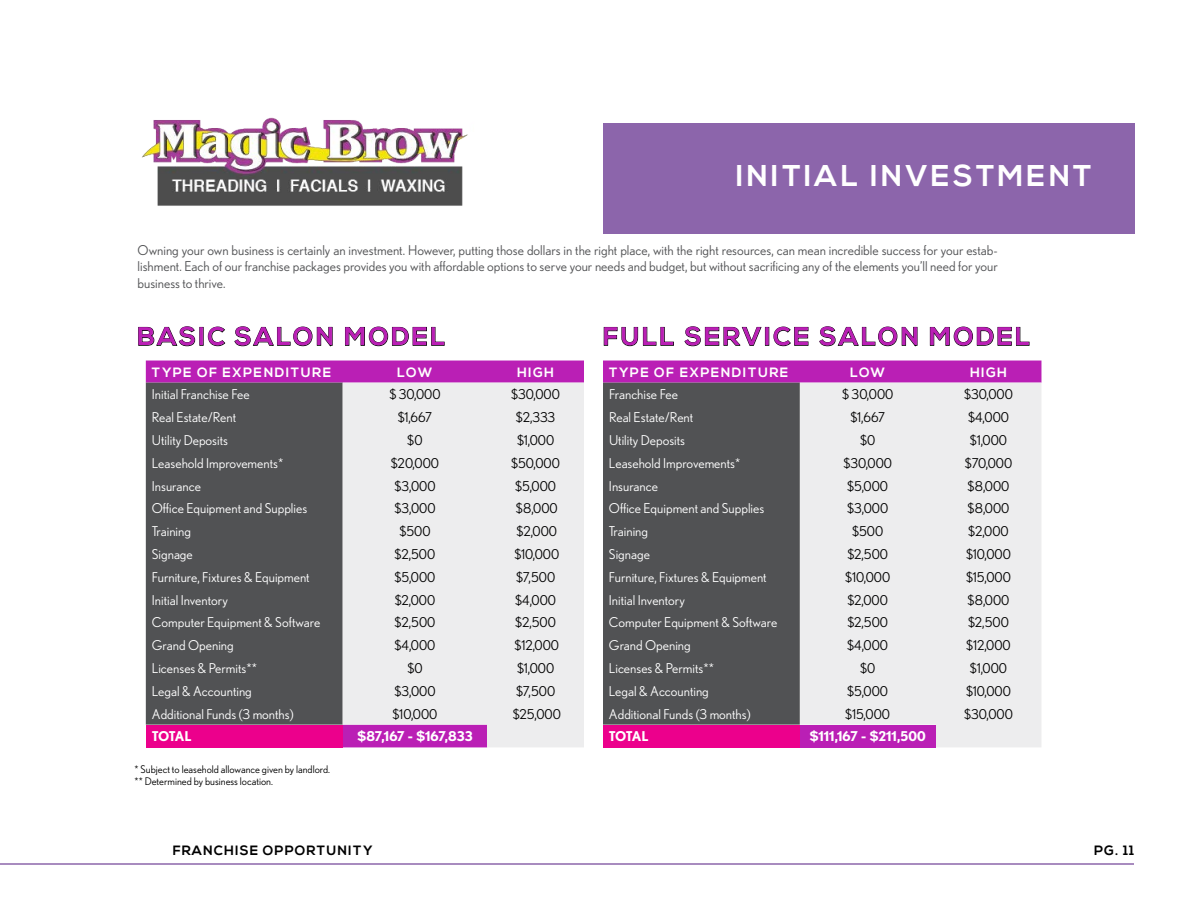
<style>
.page{position:relative;width:1188px;height:918px;background:#fff}
.page>*{position:absolute;margin:0;border:0;box-sizing:border-box;transform-origin:0 0}
.t1{font:700 30px "Nexa";letter-spacing:.1em;color:#fff}
.t2{font:700 25.5px "Nexa";letter-spacing:.1em;color:#ba1fb5}
.t3{font:13.5px "Nobel";color:#fff}
.t4{font:13.5px "Nobel";color:#000}
.t5{font:13.5px/16.2px "Nobel";color:#515254;text-align:justify}
.t6{font:700 13.5px "Nexa";letter-spacing:.1em;color:#fff}
.t7{font:700 13.5px "Nobel";color:#fff}
.t8{font:700 13.5px "Nexa";letter-spacing:.075em;color:#000}
.t9{font:10.5px/12.6px "Nobel";color:#000}
</style>
<div class="page">
<hr style="left:0;top:863px;width:1134px;height:2px;background:#8c65ab">
<div style="left:603px;top:123px;width:532px;height:110px;background:#8c65ab"></div>
<svg style="left:138px;top:326px;width:57px;height:20px"></svg>
<svg style="left:208px;top:326px;width:17px;height:20px"></svg>
<svg style="left:234px;top:326px;width:99px;height:20px"></svg>
<svg style="left:345px;top:326px;width:100px;height:20px"></svg>
<div style="left:146px;top:361px;width:438px;height:22px;background:#ba1fb5"></div>
<div style="left:146px;top:383px;width:197px;height:342px;background:#515254"></div>
<div style="left:343px;top:383px;width:241px;height:364px;background:#ededee"></div>
<div style="left:146px;top:725px;width:197px;height:22px;background:#ec008c"></div>
<svg style="left:603px;top:327px;width:71px;height:19px"></svg>
<svg style="left:684px;top:326px;width:78px;height:20px"></svg>
<div style="left:765px;top:327px;width:4px;height:18px;border:1px solid #000"></div>
<svg style="left:773px;top:326px;width:36px;height:20px"></svg>
<svg style="left:819px;top:326px;width:99px;height:20px"></svg>
<svg style="left:930px;top:326px;width:100px;height:20px"></svg>
<div style="left:603px;top:361px;width:438px;height:22px;background:#ba1fb5"></div>
<div style="left:603px;top:383px;width:197px;height:342px;background:#515254"></div>
<div style="left:800px;top:383px;width:241px;height:364px;background:#ededee"></div>
<div style="left:603px;top:725px;width:197px;height:22px;background:#ec008c"></div>
<div style="left:800px;top:725px;width:136px;height:22px;background:#ba1fb5"></div>
<img style="left:142px;top:117px;width:326px;height:89px">
<h1 class="t1" style="left:736px;top:158px;width:357px">INITIAL INVESTMENT</h1>
<p class="t5" style="left:138px;top:242px;width:862px">Owning your own business is certainly an investment. However, putting those dollars in the right place, with the right resources, can mean incredible success for your estab&shy;lishment. Each of our franchise packages provides you with affordable options to serve your needs and budget, but without sacrificing any of the elements you’ll need for your business to thrive.</p>
<h2 class="t2" style="left:138px;top:322px;width:309px">BASIC SALON MODEL</h2>
<p class="t6" style="left:152px;top:364px;width:181px">TYPE OF EXPENDITURE</p>
<p class="t6" style="left:397px;top:364px;width:37px">LOW</p>
<p class="t6" style="left:517px;top:364px;width:39px">HIGH</p>
<p class="t3" style="left:152px;top:387px;width:99px">Initial Franchise Fee</p>
<p class="t4" style="left:389px;top:387px;width:53px">$ 30,000</p>
<p class="t4" style="left:511px;top:387px;width:50px">$30,000</p>
<p class="t3" style="left:152px;top:410px;width:86px">Real Estate/Rent</p>
<p class="t4" style="left:398px;top:410px;width:36px">$1,667</p>
<p class="t4" style="left:516px;top:410px;width:41px">$2,333</p>
<p class="t3" style="left:152px;top:433px;width:78px">Utility Deposits</p>
<p class="t4" style="left:407px;top:433px;width:17px">$0</p>
<p class="t4" style="left:517px;top:433px;width:39px">$1,000</p>
<p class="t3" style="left:152px;top:455px;width:133px">Leasehold Improvements*</p>
<p class="t4" style="left:391px;top:455px;width:50px">$20,000</p>
<p class="t4" style="left:511px;top:455px;width:50px">$50,000</p>
<p class="t3" style="left:152px;top:478px;width:51px">Insurance</p>
<p class="t4" style="left:394px;top:478px;width:43px">$3,000</p>
<p class="t4" style="left:515px;top:478px;width:42px">$5,000</p>
<p class="t3" style="left:152px;top:501px;width:157px">Office Equipment and Supplies</p>
<p class="t4" style="left:394px;top:501px;width:43px">$3,000</p>
<p class="t4" style="left:516px;top:501px;width:43px">$8,000</p>
<p class="t3" style="left:152px;top:524px;width:41px">Training</p>
<p class="t4" style="left:399px;top:524px;width:33px">$500</p>
<p class="t4" style="left:517px;top:524px;width:42px">$2,000</p>
<p class="t3" style="left:152px;top:547px;width:42px">Signage</p>
<p class="t4" style="left:395px;top:547px;width:42px">$2,500</p>
<p class="t4" style="left:514px;top:547px;width:46px">$10,000</p>
<p class="t3" style="left:152px;top:569px;width:159px">Furniture, Fixtures &amp; Equipment</p>
<p class="t4" style="left:395px;top:569px;width:42px">$5,000</p>
<p class="t4" style="left:516px;top:569px;width:41px">$7,500</p>
<p class="t3" style="left:152px;top:592px;width:78px">Initial Inventory</p>
<p class="t4" style="left:395px;top:592px;width:42px">$2,000</p>
<p class="t4" style="left:515px;top:592px;width:42px">$4,000</p>
<p class="t3" style="left:152px;top:615px;width:170px">Computer Equipment &amp; Software</p>
<p class="t4" style="left:395px;top:615px;width:42px">$2,500</p>
<p class="t4" style="left:515px;top:615px;width:42px">$2,500</p>
<p class="t3" style="left:152px;top:638px;width:83px">Grand Opening</p>
<p class="t4" style="left:395px;top:638px;width:42px">$4,000</p>
<p class="t4" style="left:515px;top:638px;width:46px">$12,000</p>
<p class="t3" style="left:152px;top:661px;width:107px">Licenses &amp; Permits**</p>
<p class="t4" style="left:407px;top:661px;width:17px">$0</p>
<p class="t4" style="left:517px;top:661px;width:39px">$1,000</p>
<p class="t3" style="left:152px;top:683px;width:101px">Legal &amp; Accounting</p>
<p class="t4" style="left:394px;top:683px;width:43px">$3,000</p>
<p class="t4" style="left:516px;top:683px;width:41px">$7,500</p>
<p class="t3" style="left:152px;top:706px;width:143px">Additional Funds (3 months)</p>
<p class="t4" style="left:393px;top:706px;width:46px">$10,000</p>
<p class="t4" style="left:513px;top:706px;width:50px">$25,000</p>
<p class="t7" style="left:152px;top:729px;width:41px">TOTAL</p>
<p class="t7" style="left:357px;top:729px;width:117px">$87,167 - $167,833</p>
<p class="t9" style="left:135px;top:763px;width:197px">* Subject to leasehold allowance given by landlord. ** Determined by business location.</p>
<h2 class="t2" style="left:603px;top:322px;width:429px">FULL SERVICE SALON MODEL</h2>
<p class="t6" style="left:609px;top:364px;width:181px">TYPE OF EXPENDITURE</p>
<p class="t6" style="left:850px;top:364px;width:37px">LOW</p>
<p class="t6" style="left:970px;top:364px;width:39px">HIGH</p>
<p class="t3" style="left:609px;top:387px;width:71px">Franchise Fee</p>
<p class="t4" style="left:842px;top:387px;width:53px">$ 30,000</p>
<p class="t4" style="left:964px;top:387px;width:50px">$30,000</p>
<p class="t3" style="left:609px;top:410px;width:86px">Real Estate/Rent</p>
<p class="t4" style="left:851px;top:410px;width:36px">$1,667</p>
<p class="t4" style="left:968px;top:410px;width:42px">$4,000</p>
<p class="t3" style="left:609px;top:433px;width:78px">Utility Deposits</p>
<p class="t4" style="left:860px;top:433px;width:17px">$0</p>
<p class="t4" style="left:970px;top:433px;width:39px">$1,000</p>
<p class="t3" style="left:609px;top:455px;width:133px">Leasehold Improvements*</p>
<p class="t4" style="left:843px;top:455px;width:50px">$30,000</p>
<p class="t4" style="left:965px;top:455px;width:49px">$70,000</p>
<p class="t3" style="left:609px;top:478px;width:51px">Insurance</p>
<p class="t4" style="left:847px;top:478px;width:42px">$5,000</p>
<p class="t4" style="left:968px;top:478px;width:43px">$8,000</p>
<p class="t3" style="left:609px;top:501px;width:157px">Office Equipment and Supplies</p>
<p class="t4" style="left:847px;top:501px;width:43px">$3,000</p>
<p class="t4" style="left:968px;top:501px;width:43px">$8,000</p>
<p class="t3" style="left:609px;top:524px;width:41px">Training</p>
<p class="t4" style="left:852px;top:524px;width:33px">$500</p>
<p class="t4" style="left:968px;top:524px;width:42px">$2,000</p>
<p class="t3" style="left:609px;top:547px;width:42px">Signage</p>
<p class="t4" style="left:847px;top:547px;width:42px">$2,500</p>
<p class="t4" style="left:966px;top:547px;width:46px">$10,000</p>
<p class="t3" style="left:609px;top:569px;width:159px">Furniture, Fixtures &amp; Equipment</p>
<p class="t4" style="left:845px;top:569px;width:46px">$10,000</p>
<p class="t4" style="left:966px;top:569px;width:46px">$15,000</p>
<p class="t3" style="left:609px;top:592px;width:78px">Initial Inventory</p>
<p class="t4" style="left:847px;top:592px;width:42px">$2,000</p>
<p class="t4" style="left:968px;top:592px;width:43px">$8,000</p>
<p class="t3" style="left:609px;top:615px;width:170px">Computer Equipment &amp; Software</p>
<p class="t4" style="left:847px;top:615px;width:42px">$2,500</p>
<p class="t4" style="left:968px;top:615px;width:42px">$2,500</p>
<p class="t3" style="left:609px;top:638px;width:83px">Grand Opening</p>
<p class="t4" style="left:847px;top:638px;width:42px">$4,000</p>
<p class="t4" style="left:966px;top:638px;width:46px">$12,000</p>
<p class="t3" style="left:609px;top:661px;width:107px">Licenses &amp; Permits**</p>
<p class="t4" style="left:860px;top:661px;width:17px">$0</p>
<p class="t4" style="left:970px;top:661px;width:39px">$1,000</p>
<p class="t3" style="left:609px;top:683px;width:101px">Legal &amp; Accounting</p>
<p class="t4" style="left:847px;top:683px;width:42px">$5,000</p>
<p class="t4" style="left:966px;top:683px;width:46px">$10,000</p>
<p class="t3" style="left:609px;top:706px;width:143px">Additional Funds (3 months)</p>
<p class="t4" style="left:845px;top:706px;width:46px">$15,000</p>
<p class="t4" style="left:964px;top:706px;width:50px">$30,000</p>
<p class="t7" style="left:609px;top:729px;width:41px">TOTAL</p>
<p class="t7" style="left:809px;top:729px;width:118px">$111,167 - $211,500</p>
<p class="t8" style="left:173px;top:843px;width:201px">FRANCHISE OPPORTUNITY</p>
<p class="t8" style="left:1094px;top:843px;width:41px">PG. 11</p>
</div>
